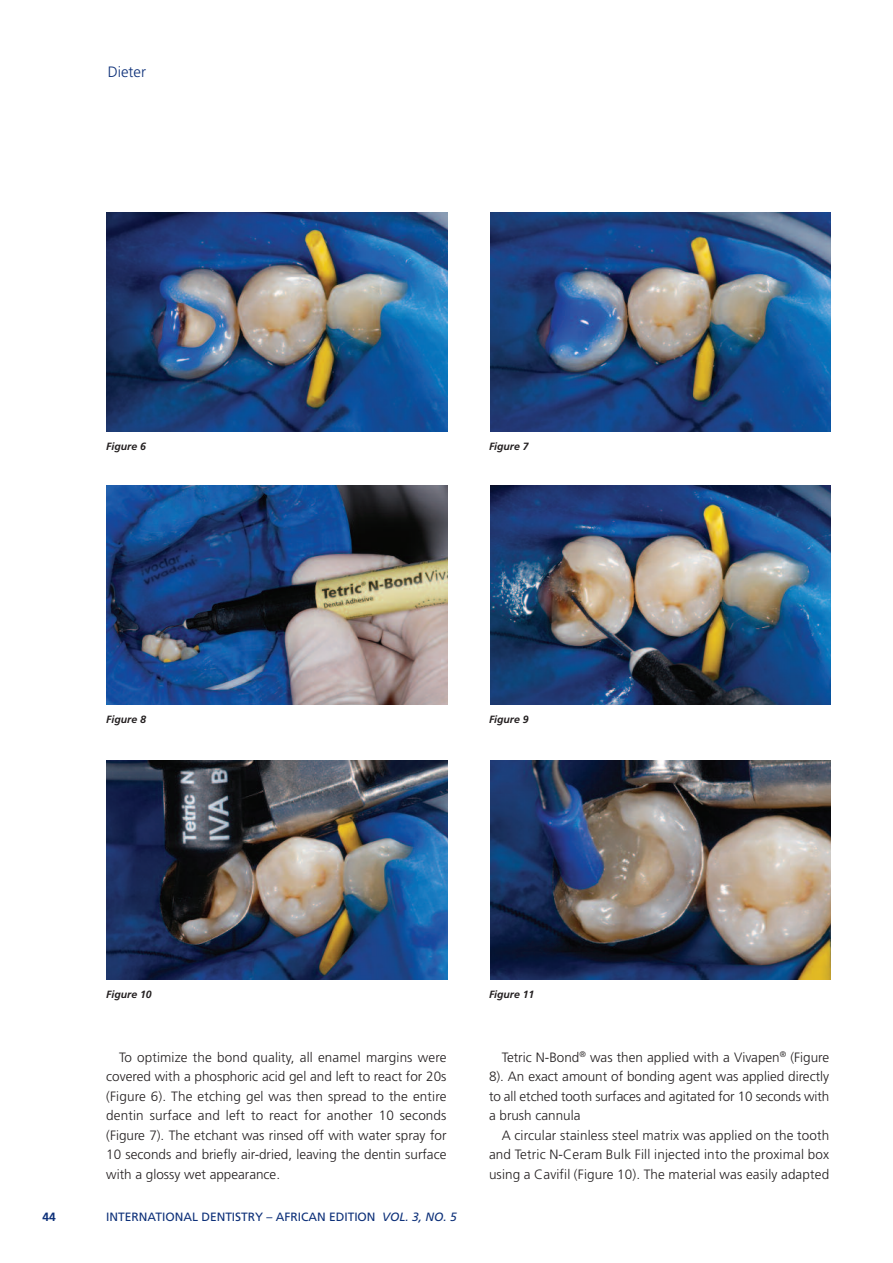
<style>
.page{position:relative;width:893px;height:1263px;background:#fff}
.page>*{position:absolute;margin:0;border:0;box-sizing:border-box;transform-origin:0 0}
.t1{font:300 15px "Frutiger";color:#0d3079}
.t2{font:300 13.5px/19.5px "Frutiger";color:#231f20;text-align:justify}
.t3{font:12px "Frutiger";color:#0d3079}
.t4{font:700 12px "Frutiger";color:#0d3079}
.t5{font:italic 700 10.5px "Frutiger";color:#231f20}
.s1{font-style:italic}
</style>
<div class="page">
<img style="left:106px;top:213px;width:342px;height:219px">
<img style="left:490px;top:213px;width:340px;height:219px">
<img style="left:106px;top:486px;width:342px;height:219px">
<img style="left:490px;top:486px;width:340px;height:219px">
<img style="left:106px;top:760px;width:342px;height:220px">
<img style="left:490px;top:760px;width:340px;height:220px">
<p class="t1" style="left:108px;top:65px;width:40px">Dieter</p>
<p class="t5" style="left:106px;top:442px;width:41px">Figure 6</p>
<p class="t5" style="left:489px;top:442px;width:41px">Figure 7</p>
<p class="t5" style="left:106px;top:715px;width:41px">Figure 8</p>
<p class="t5" style="left:489px;top:715px;width:41px">Figure 9</p>
<p class="t5" style="left:106px;top:990px;width:47px">Figure 10</p>
<p class="t5" style="left:489px;top:990px;width:47px">Figure 11</p>
<p class="t2" style="left:106px;top:1048px;width:342px;text-indent:13px">To optimize the bond quality, all enamel margins were covered with a phosphoric acid gel and left to react for 20s (Figure 6). The etching gel was then spread to the entire dentin surface and left to react for another 10 seconds (Figure 7). The etchant was rinsed off with water spray for 10 seconds and briefly air-dried, leaving the dentin surface with a glossy wet appearance.</p>
<p class="t4" style="left:43px;top:1212px;width:15px">44</p>
<p class="t3" style="left:106px;top:1212px;width:352px">INTERNATIONAL DENTISTRY – AFRICAN EDITION <span class="s1">VOL. 3, NO. 5</span></p>
<p class="t2" style="left:489px;top:1048px;width:342px;text-indent:13px">Tetric N-Bond<sup>®</sup> was then applied with a Vivapen<sup>®</sup> (Figure 8). An exact amount of bonding agent was applied directly to all etched tooth surfaces and agitated for 10 seconds with a brush cannula</p>
<p class="t2" style="left:489px;top:1126px;width:342px;text-indent:13px">A circular stainless steel matrix was applied on the tooth and Tetric N-Ceram Bulk Fill injected into the proximal box using a Cavifil (Figure 10). The material was easily adapted</p>
</div>
